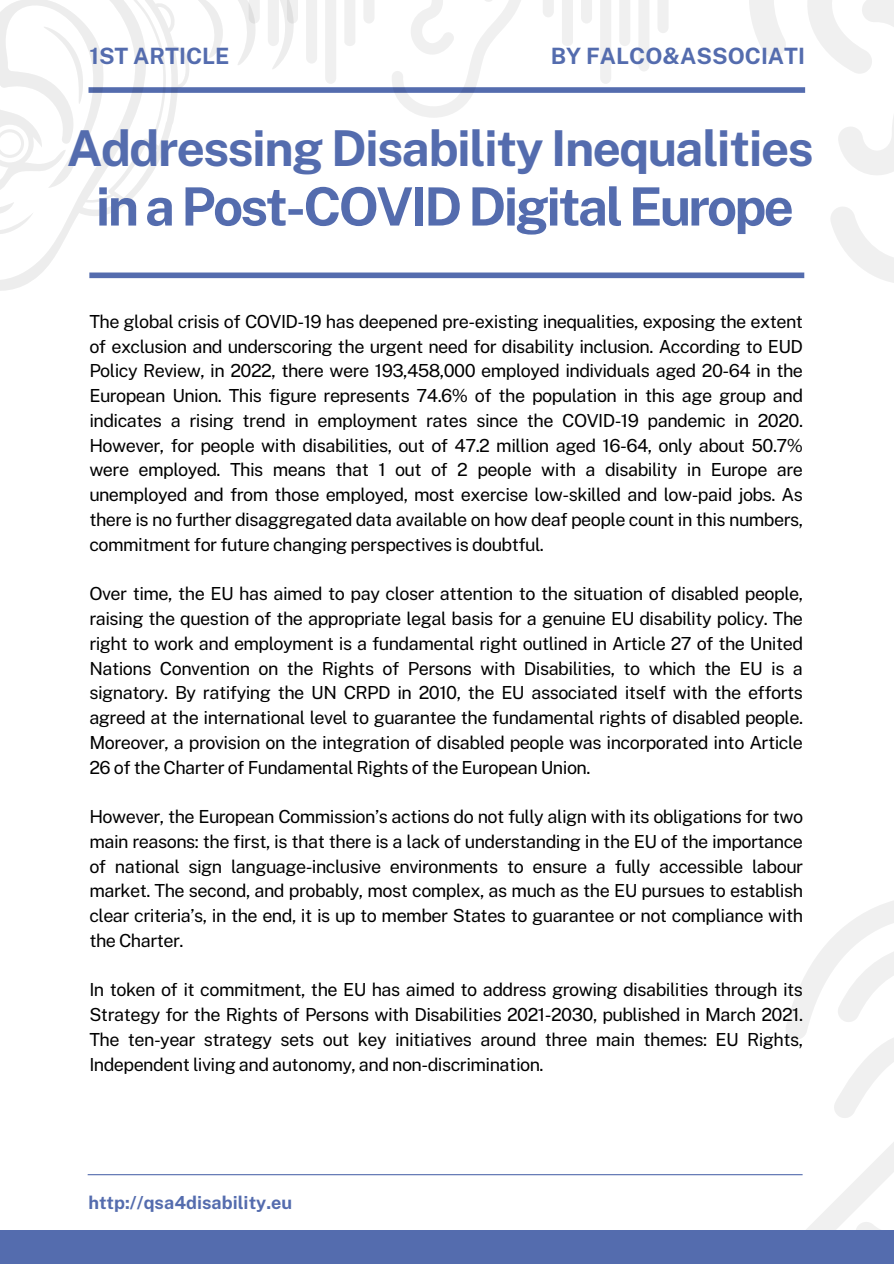
<style>
.page{position:relative;width:894px;height:1264px;background:#fff}
.page>*{position:absolute;margin:0;border:0;box-sizing:border-box;transform-origin:0 0}
.t1{font:700 52.8px "Public Sans";letter-spacing:-.05em;color:#546cae}
.t2{font:700 49.5px "Public Sans";letter-spacing:-.03em;color:#546cae}
.t3{font:700 22.5px "Public Sans";color:#546cae}
.t4{font:18px/24.8px "Public Sans";letter-spacing:-.03em;color:#000;text-align:justify}
.t5{font:700 18px "Public Sans";color:#546cae}
</style>
<div class="page">
<div style="left:89px;top:272px;width:715px;height:6px;background:#546cae"></div>
<div style="left:88px;top:87px;width:716px;height:6px;background:#546cae"></div>
<hr style="left:88px;top:1174px;width:714px;height:1px;background:#546cae">
<svg style="left:198px;top:0;width:50px;height:65px"></svg>
<svg style="left:0;top:0;width:189px;height:291px"></svg>
<svg style="left:0;top:0;width:104px;height:234px"></svg>
<svg style="left:756px;top:901px;width:137px;height:329px"></svg>
<svg style="left:681px;top:0;width:212px;height:283px"></svg>
<svg style="left:771px;top:0;width:122px;height:189px"></svg>
<svg style="left:248px;top:0;width:420px;height:118px"></svg>
<div style="left:0;top:1230px;width:893px;height:33px;background:#546cae"></div>
<p class="t3" style="left:89px;top:42px;width:142px">1ST ARTICLE</p>
<p class="t3" style="left:550px;top:42px;width:256px">BY FALCO&amp;ASSOCIATI</p>
<p class="t2" style="left:67px;top:119px;width:748px">Addressing Disability Inequalities</p>
<h2 class="t1" style="left:96px;top:175px;width:699px">in a Post-COVID Digital Europe</h2>
<h1 class="t4" style="left:89px;top:309px;width:715px">The global crisis of COVID-19 has deepened pre-existing inequalities, exposing the extent of exclusion and underscoring the urgent need for disability inclusion. According to EUD Policy Review, in 2022, there were 193,458,000 employed individuals aged 20-64 in the European Union. This figure represents 74.6% of the population in this age group and indicates a rising trend in employment rates since the COVID-19 pandemic in 2020.<br>However, for people with disabilities, out of 47.2 million aged 16-64, only about 50.7% were employed. This means that 1 out of 2 people with a disability in Europe are unemployed and from those employed, most exercise low-skilled and low-paid jobs. As there is no further disaggregated data available on how deaf people count in this numbers, commitment for future changing perspectives is doubtful.</h1>
<h1 class="t4" style="left:89px;top:581px;width:715px">Over time, the EU has aimed to pay closer attention to the situation of disabled people, raising the question of the appropriate legal basis for a genuine EU disability policy. The right to work and employment is a fundamental right outlined in Article 27 of the United Nations Convention on the Rights of Persons with Disabilities, to which the EU is a signatory. By ratifying the UN CRPD in 2010, the EU associated itself with the efforts agreed at the international level to guarantee the fundamental rights of disabled people.<br>Moreover, a provision on the integration of disabled people was incorporated into Article 26 of the Charter of Fundamental Rights of the European Union.</h1>
<p class="t4" style="left:89px;top:804px;width:715px">However, the European Commission’s actions do not fully align with its obligations for two main reasons: the first, is that there is a lack of understanding in the EU of the importance of national sign language-inclusive environments to ensure a fully accessible labour market. The second, and probably, most complex, as much as the EU pursues to establish clear criteria’s, in the end, it is up to member States to guarantee or not compliance with the Charter.</p>
<p class="t4" style="left:89px;top:977px;width:715px">In token of it commitment, the EU has aimed to address growing disabilities through its Strategy for the Rights of Persons with Disabilities 2021-2030, published in March 2021.<br>The ten-year strategy sets out key initiatives around three main themes: EU Rights, Independent living and autonomy, and non-discrimination.</p>
<h2 class="t5" style="left:88px;top:1191px;width:205px">http://qsa4disability.eu</h2>
</div>
